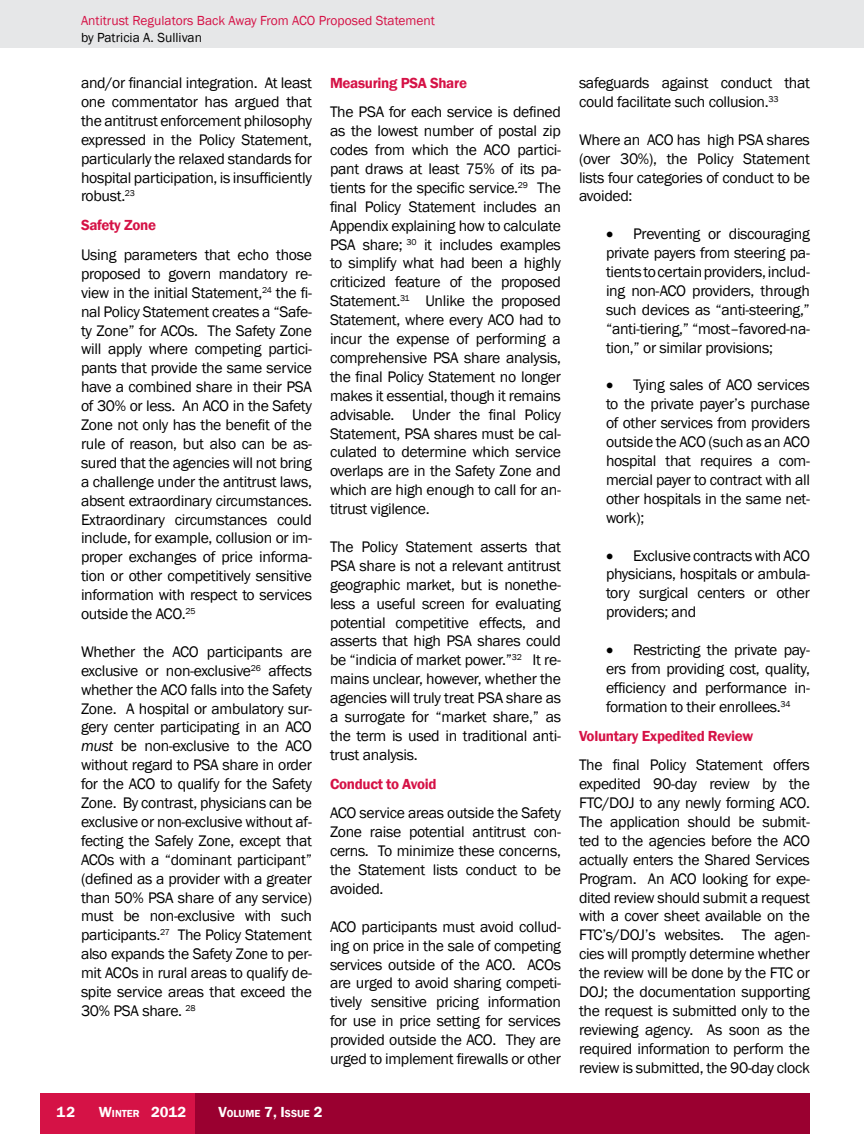
<style>
.page{position:relative;width:864px;height:1134px;background:#fff}
.page>*{position:absolute;margin:0;border:0;box-sizing:border-box;transform-origin:0 0}
.t1{font:15.75px/18.9px "Franklin Gothic";letter-spacing:-.02em;color:#000;text-align:justify}
.t2{font:600 15px "Franklin Gothic";letter-spacing:-.02em;color:#d51246}
.t3{font:600 15px "Franklin Gothic";letter-spacing:.01em;color:#fff}
.t4{font:13.5px "Franklin Gothic";color:#d51246}
.t5{font:13.5px "Franklin Gothic";color:#000}
.t6{font:600 10.5px "Franklin Gothic";color:#fff}
.s1{font-style:italic}
.s2{font-size:10.5px}
.s3{font-size:15px}
</style>
<div class="page">
<div style="left:40px;top:1094px;width:770px;height:40px;background:#9a0030"></div>
<div style="left:40px;top:1094px;width:155px;height:40px;background:#d51246"></div>
<div style="left:0;top:0;width:864px;height:47px;background:#e6e7e8"></div>
<p class="t4" style="left:81px;top:12px;width:356px">Antitrust Regulators Back Away From ACO Proposed Statement</p>
<p class="t5" style="left:81px;top:29px;width:123px">by Patricia A. Sullivan</p>
<p class="t1" style="left:81px;top:74px;width:233px">and/or financial integration. At least one commentator has argued that the antitrust enforcement philosophy expressed in the Policy Statement, particularly the relaxed standards for hospital participation, is insufficiently robust.<sup>23</sup></p>
<p class="t2" style="left:81px;top:216px;width:77px">Safety Zone</p>
<p class="t1" style="left:81px;top:246px;width:233px">Using parameters that echo those proposed to govern mandatory re&shy;view in the initial Statement,<sup>24</sup> the fi&shy;nal Policy Statement creates a “Safe&shy;ty Zone” for ACOs. The Safety Zone will apply where competing partici&shy;pants that provide the same service have a combined share in their PSA of 30% or less. An ACO in the Safety Zone not only has the benefit of the rule of reason, but also can be as&shy;sured that the agencies will not bring a challenge under the antitrust laws, absent extraordinary circumstances.<br>Extraordinary circumstances could include, for example, collusion or im&shy;proper exchanges of price informa&shy;tion or other competitively sensitive information with respect to services outside the ACO.<sup>25</sup></p>
<p class="t1" style="left:81px;top:642px;width:233px">Whether the ACO participants are exclusive or non-exclusive<sup>26</sup> affects whether the ACO falls into the Safety Zone. A hospital or ambulatory sur&shy;gery center participating in an ACO <span class="s1">must</span> be non-exclusive to the ACO without regard to PSA share in order for the ACO to qualify for the Safety Zone. By contrast, physicians can be exclusive or non-exclusive without af&shy;fecting the Safely Zone, except that ACOs with a “dominant participant” (defined as a provider with a greater than 50% PSA share of any service) must be non-exclusive with such participants.<sup>27</sup> The Policy Statement also expands the Safety Zone to per&shy;mit ACOs in rural areas to qualify de&shy;spite service areas that exceed the 30% PSA share. <sup>28</sup></p>
<p class="t2" style="left:330px;top:73px;width:139px">Measuring PSA Share</p>
<p class="t1" style="left:330px;top:103px;width:233px">The PSA for each service is defined as the lowest number of postal zip codes from which the ACO partici&shy;pant draws at least 75% of its pa&shy;tients for the specific service.<sup>29</sup> The final Policy Statement includes an Appendix explaining how to calculate PSA share; <sup>30</sup> it includes examples to simplify what had been a highly criticized feature of the proposed Statement.<sup>31</sup> Unlike the proposed Statement, where every ACO had to incur the expense of performing a comprehensive PSA share analysis, the final Policy Statement no longer makes it essential, though it remains advisable. Under the final Policy Statement, PSA shares must be cal&shy;culated to determine which service overlaps are in the Safety Zone and which are high enough to call for an&shy;titrust vigilence.</p>
<p class="t1" style="left:330px;top:538px;width:233px">The Policy Statement asserts that PSA share is not a relevant antitrust geographic market, but is nonethe&shy;less a useful screen for evaluating potential competitive effects, and asserts that high PSA shares could be “indicia of market power.”<sup>32</sup> It re&shy;mains unclear, however, whether the agencies will truly treat PSA share as a surrogate for “market share,” as the term is used in traditional anti&shy;trust analysis.</p>
<p class="t2" style="left:330px;top:774px;width:108px">Conduct to Avoid</p>
<p class="t1" style="left:330px;top:804px;width:233px">ACO service areas outside the Safety Zone raise potential antitrust con&shy;cerns. To minimize these concerns, the Statement lists conduct to be avoided.</p>
<p class="t1" style="left:330px;top:917px;width:233px">ACO participants must avoid collud&shy;ing on price in the sale of competing services outside of the ACO. ACOs are urged to avoid sharing competi&shy;tively sensitive pricing information for use in price setting for services provided outside the ACO. They are urged to implement firewalls or other</p>
<p class="t3" style="left:56px;top:1102px;width:20px">12</p>
<p class="t3" style="left:99px;top:1102px;width:89px">W<span class="s2">inter</span> 2012</p>
<p class="t6" style="left:218px;top:1107px;width:106px"><span class="s3">V</span>olume <span class="s3">7, I</span>ssue <span class="s3">2</span></p>
<p class="t1" style="left:579px;top:74px;width:233px">safeguards against conduct that could facilitate such collusion.<sup>33</sup></p>
<p class="t1" style="left:579px;top:130px;width:232px">Where an ACO has high PSA shares (over 30%), the Policy Statement lists four categories of conduct to be avoided:</p>
<p class="t1" style="left:606px;top:225px;width:205px">• Preventing or discouraging private payers from steering pa&shy;tients to certain providers, includ&shy;ing non-ACO providers, through such devices as “anti-steering,” “anti-tiering,” “most–favored-na&shy;tion,” or similar provisions;</p>
<p class="t1" style="left:606px;top:376px;width:206px">• Tying sales of ACO services to the private payer’s purchase of other services from providers outside the ACO (such as an ACO hospital that requires a com&shy;mercial payer to contract with all other hospitals in the same net&shy;work);</p>
<p class="t1" style="left:606px;top:546px;width:206px">• Exclusive contracts with ACO physicians, hospitals or ambula&shy;tory surgical centers or other providers; and</p>
<p class="t1" style="left:606px;top:641px;width:205px">• Restricting the private pay&shy;ers from providing cost, quality, efficiency and performance in&shy;formation to their enrollees.<sup>34</sup></p>
<p class="t2" style="left:579px;top:726px;width:176px">Voluntary Expedited Review</p>
<p class="t1" style="left:579px;top:756px;width:233px">The final Policy Statement offers expedited 90-day review by the FTC/DOJ to any newly forming ACO.<br>The application should be submit&shy;ted to the agencies before the ACO actually enters the Shared Services Program. An ACO looking for expe&shy;dited review should submit a request with a cover sheet available on the FTC’s/DOJ’s websites. The agen&shy;cies will promptly determine whether the review will be done by the FTC or DOJ; the documentation supporting the request is submitted only to the reviewing agency. As soon as the required information to perform the review is submitted, the 90-day clock</p>
</div>
